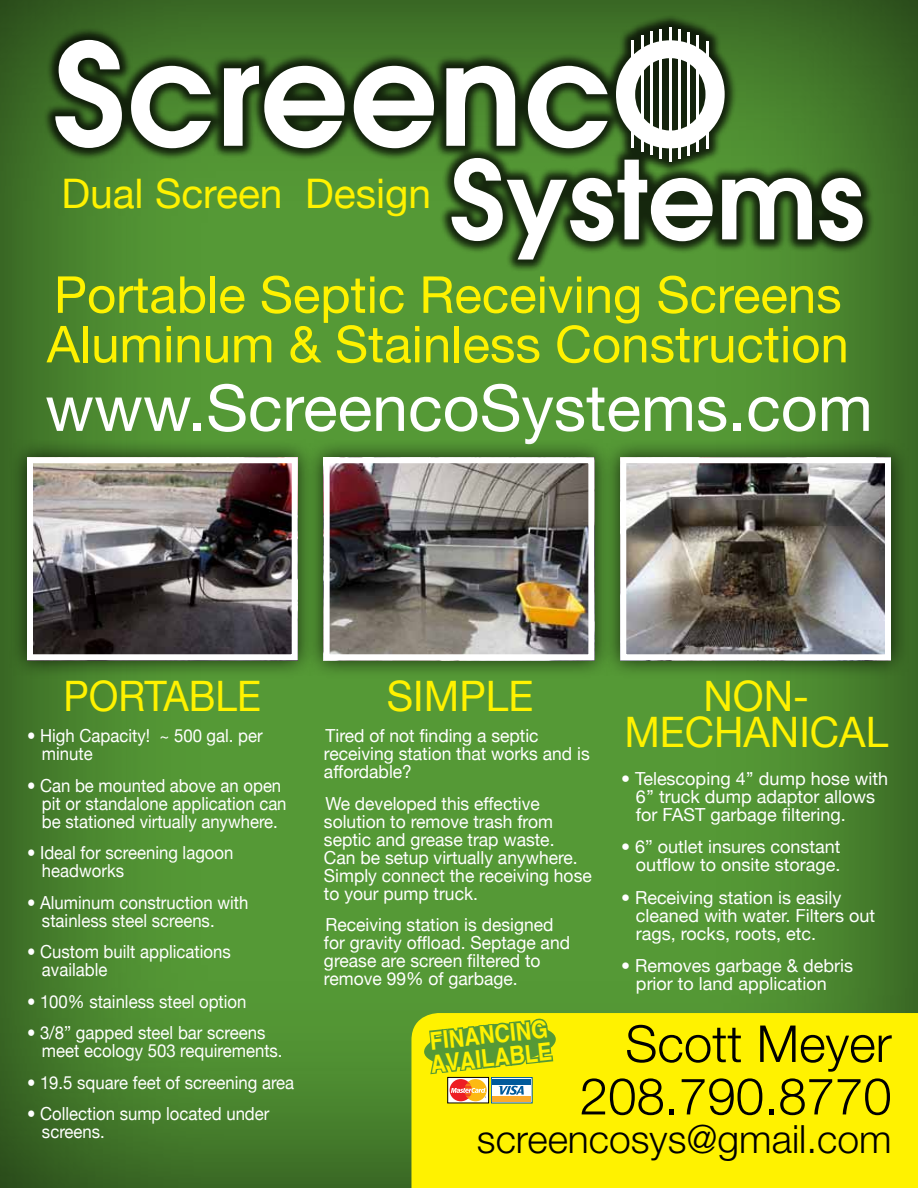
<style>
.page{position:relative;width:918px;height:1188px;background:#fff}
.page>*{position:absolute;margin:0;border:0;box-sizing:border-box;transform-origin:0 0}
.t1{font:64.5px "Helvetica Neue";color:#fff}
.t2{font:51px/49.5px "Helvetica Neue";color:#fff200}
.t3{font:300 51px/52.5px "Helvetica Neue";color:#000;text-align:right}
.t4{font:42px/36px "Helvetica Neue";color:#fff200}
.t5{font:42px "Helvetica Neue";color:#fff200;scale:.93 1}
.t6{font:40.8px "Helvetica Neue";color:#fff200}
.t7{font:300 39px "Helvetica Neue";color:#000}
.t8{font:700 24.45px/23.1px "Helvetica";color:#fff200;scale:.87 1}
.t9{font:18px/18px "Helvetica Neue";color:#fff}
.t10{font:18px/18px "Helvetica Neue";color:#fff;scale:.93 1}
</style>
<div class="page">
<div style="left:0;top:0;width:918px;height:1188px;background:#000;opacity:.75"></div>
<div style="left:411px;top:1013px;width:507px;height:175px;background:#fff200"></div>
<div style="left:42px;top:14px;width:834px;height:259px;background:#000;opacity:.75"></div>
<svg style="left:55px;top:40px;width:67px;height:108px"></svg>
<svg style="left:131px;top:66px;width:80px;height:82px"></svg>
<svg style="left:224px;top:66px;width:121px;height:82px"></svg>
<svg style="left:354px;top:66px;width:80px;height:82px"></svg>
<svg style="left:446px;top:66px;width:69px;height:80px"></svg>
<svg style="left:528px;top:66px;width:80px;height:82px"></svg>
<svg style="left:452px;top:158px;width:261px;height:102px"></svg>
<svg style="left:722px;top:178px;width:90px;height:61px"></svg>
<svg style="left:819px;top:178px;width:44px;height:63px"></svg>
<svg style="left:616px;top:40px;width:109px;height:108px"></svg>
<hr style="left:631px;top:41px;width:3px;height:107px;background:#fff">
<hr style="left:641px;top:35px;width:3px;height:117px;background:#fff">
<hr style="left:650px;top:32px;width:3px;height:123px;background:#fff">
<hr style="left:659px;top:29px;width:3px;height:129px;background:#fff">
<hr style="left:669px;top:27px;width:3px;height:134px;background:#fff">
<hr style="left:706px;top:41px;width:3px;height:107px;background:#fff">
<hr style="left:696px;top:35px;width:3px;height:117px;background:#fff">
<hr style="left:687px;top:32px;width:3px;height:123px;background:#fff">
<hr style="left:678px;top:30px;width:3px;height:129px;background:#fff">
<div style="left:305px;top:438px;width:308px;height:241px;background:#000;opacity:.75"></div>
<img style="left:331px;top:464px;width:256px;height:189px">
<div style="left:324px;top:457px;width:270px;height:203px;border:6px solid #fff"></div>
<div style="left:8px;top:438px;width:308px;height:241px;background:#000;opacity:.75"></div>
<img style="left:34px;top:464px;width:257px;height:189px">
<div style="left:27px;top:457px;width:271px;height:203px;border:6px solid #fff"></div>
<div style="left:601px;top:438px;width:309px;height:241px;background:#000;opacity:.75"></div>
<img style="left:627px;top:464px;width:257px;height:189px">
<div style="left:620px;top:457px;width:271px;height:203px;border:6px solid #fff"></div>
<div style="left:493px;top:1096px;width:38px;height:6px;background:#fbaa29"></div>
<svg style="left:423px;top:1016px;width:134px;height:85px"></svg>
<div style="left:448px;top:1077px;width:41px;height:26px;border:1px solid #000"></div>
<h3 class="t6" style="left:61px;top:170px;width:371px">Dual Screen Design</h3>
<h2 class="t2" style="left:47px;top:269px;width:804px">Portable Septic Receiving Screens<br>Aluminum &amp; Stainless Construction</h2>
<h1 class="t1" style="left:45px;top:369px;width:829px">www.ScreencoSystems.com</h1>
<h3 class="t5" style="left:64px;top:671px;width:214px">Portable</h3>
<p class="t10" style="left:42px;top:727px;width:239px;text-indent:-15px">• High Capacity! ~ 500 gal. per minute</p>
<p class="t10" style="left:42px;top:776px;width:265px;text-indent:-15px">• Can be mounted above an open pit or standalone application can be stationed virtually anywhere.</p>
<p class="t10" style="left:42px;top:844px;width:207px;text-indent:-15px">• Ideal for screening lagoon headworks</p>
<p class="t10" style="left:42px;top:893px;width:223px;text-indent:-15px">• Aluminum construction with stainless steel screens.</p>
<p class="t10" style="left:42px;top:943px;width:204px;text-indent:-15px">• Custom built applications available</p>
<p class="t10" style="left:27px;top:992px;width:238px">• 100% stainless steel option</p>
<p class="t10" style="left:42px;top:1024px;width:260px;text-indent:-15px">• 3/8” gapped steel bar screens meet ecology 503 requirements.</p>
<p class="t10" style="left:27px;top:1073px;width:289px">• 19.5 square feet of screening area</p>
<p class="t10" style="left:42px;top:1105px;width:246px;text-indent:-15px">• Collection sump located under screens.</p>
<h3 class="t4" style="left:387px;top:677px;width:148px">Si mple</h3>
<p class="t9" style="left:324px;top:727px;width:267px">Tired of not finding a septic receiving station that works and is affordable?</p>
<p class="t9" style="left:324px;top:794px;width:269px">We developed this effective solution to remove trash from septic and grease trap waste.<br>Can be setup virtually anywhere.<br>Simply connect the receiving hose to your pump truck.</p>
<p class="t9" style="left:324px;top:916px;width:248px">Receiving station is designed for gravity offload. Septage and grease are screen filtered to remove 99% of garbage.</p>
<h3 class="t4" style="left:624px;top:677px;width:186px;text-indent:79px">non&shy;mecha</h3>
<h3 class="t4" style="left:770px;top:713px;width:120px">nical</h3>
<p class="t9" style="left:636px;top:769px;width:254px;text-indent:-15px">• Telescoping 4’’ dump hose with<br>6’’ truck dump adaptor allows for FAST garbage filtering.</p>
<p class="t9" style="left:621px;top:838px;width:221px;text-align:right">• 6” outlet insures constant outflow to onsite storage.</p>
<p class="t9" style="left:636px;top:888px;width:241px;text-indent:-15px">• Receiving station is easily cleaned with water. Filters out rags, rocks, roots, etc.</p>
<p class="t9" style="left:636px;top:956px;width:219px;text-indent:-15px">• Removes garbage &amp; debris prior to land application</p>
<h3 class="t8" style="left:427px;top:1029px;width:142px;rotate:-6deg">Financing<br>Available</h3>
<h2 class="t3" style="left:580px;top:1016px;width:313px">Scott Meyer<br>208.790.8770</h2>
<h3 class="t7" style="left:477px;top:1116px;width:416px">screencosys@gmail.com</h3>
</div>
